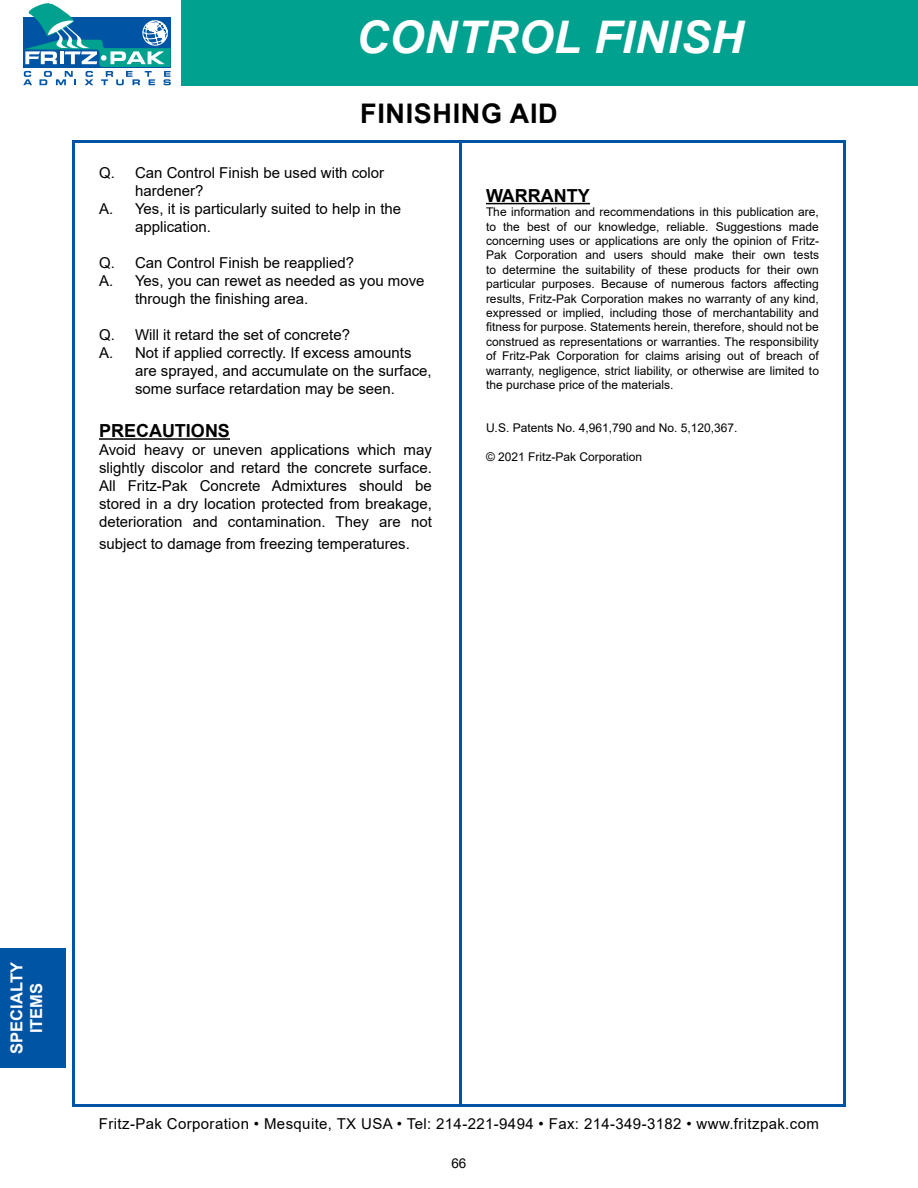
<style>
.page{position:relative;width:918px;height:1188px;background:#fff}
.page>*{position:absolute;margin:0;border:0;box-sizing:border-box;transform-origin:0 0}
.t1{font:italic 700 45px "Arial";letter-spacing:.01em;color:#fff}
.t2{font:700 27px "Arial";letter-spacing:.025em;color:#000}
.t3{font:700 18px "Arial";color:#000}
.t4{font:700 16.5px/19.8px "Arial";color:#fff;text-align:center}
.t5{font:15px/18px "Arial";color:#000;text-align:justify}
.t6{font:15px "Arial";letter-spacing:.025em;color:#000}
.t7{font:13.5px "Arial";color:#000}
.t8{font:12px/14.4px "Arial";color:#000;text-align:justify}
</style>
<div class="page">
<hr style="left:459px;top:140px;width:3px;height:964px;background:#0054a4">
<svg style="left:23px;top:3px;width:148px;height:82px"></svg>
<div style="left:182px;top:0;width:736px;height:86px;background:#00a18e"></div>
<hr style="left:99px;top:438px;width:131px;height:2px;background:#000">
<hr style="left:486px;top:203px;width:104px;height:1px;background:#000">
<div style="left:0;top:948px;width:65px;height:120px;background:#0054a4"></div>
<h1 class="t1" style="left:356px;top:8px;width:389px">CONTROL FINISH</h1>
<h2 class="t2" style="left:360px;top:94px;width:199px">FINISHING AID</h2>
<p class="t5" style="left:99px;top:164px;width:287px">Q. Can Control Finish be used with color</p>
<p class="t5" style="left:135px;top:182px;width:70px">hardener?</p>
<p class="t5" style="left:99px;top:200px;width:304px">A. Yes, it is particularly suited to help in the</p>
<p class="t5" style="left:135px;top:218px;width:77px">application.</p>
<p class="t5" style="left:99px;top:254px;width:257px">Q. Can Control Finish be reapplied?</p>
<p class="t5" style="left:99px;top:272px;width:327px">A. Yes, you can rewet as needed as you move</p>
<p class="t5" style="left:135px;top:290px;width:175px">through the finishing area.</p>
<p class="t5" style="left:99px;top:326px;width:253px">Q. Will it retard the set of concrete?</p>
<p class="t5" style="left:99px;top:344px;width:314px">A. Not if applied correctly. If excess amounts</p>
<p class="t5" style="left:135px;top:362px;width:298px">are sprayed, and accumulate on the surface,</p>
<p class="t5" style="left:135px;top:380px;width:262px">some surface retardation may be seen.</p>
<h3 class="t3" style="left:99px;top:418px;width:133px">PRECAUTIONS</h3>
<p class="t5" style="left:99px;top:441px;width:335px">Avoid heavy or uneven applications which may slightly discolor and retard the concrete surface.<br>All Fritz-Pak Concrete Admixtures should be stored in a dry location protected from breakage, deterioration and contamination. They are not</p>
<p class="t5" style="left:99px;top:534px;width:312px">subject to damage from freezing temperatures.</p>
<h3 class="t3" style="left:486px;top:183px;width:105px">WARRANTY</h3>
<p class="t8" style="left:486px;top:205px;width:335px">The information and recommendations in this publication are, to the best of our knowledge, reliable. Suggestions made concerning uses or applications are only the opinion of Fritz-Pak Corporation and users should make their own tests to determine the suitability of these products for their own particular purposes. Because of numerous factors affecting results, Fritz-Pak Corporation makes no warranty of any kind, expressed or implied, including those of merchantability and fitness for purpose. Statements herein, therefore, should not be construed as representations or warranties. The responsibility of Fritz-Pak Corporation for claims arising out of breach of warranty, negligence, strict liability, or otherwise are limited to the purchase price of the materials.</p>
<p class="t8" style="left:486px;top:421px;width:253px">U.S. Patents No. 4,961,790 and No. 5,120,367.</p>
<p class="t8" style="left:486px;top:449px;width:158px">© 2021 Fritz-Pak Corporation</p>
<h3 class="t4" style="left:7px;top:1054px;width:93px;rotate:-90deg">SPECIALTY<br>ITEMS</h3>
<p class="t6" style="left:99px;top:1114px;width:721px">Fritz-Pak Corporation • Mesquite, TX USA • Tel: 214-221-9494 • Fax: 214-349-3182 • www.fritzpak.com</p>
<p class="t7" style="left:451px;top:1154px;width:17px">66</p>
</div>
